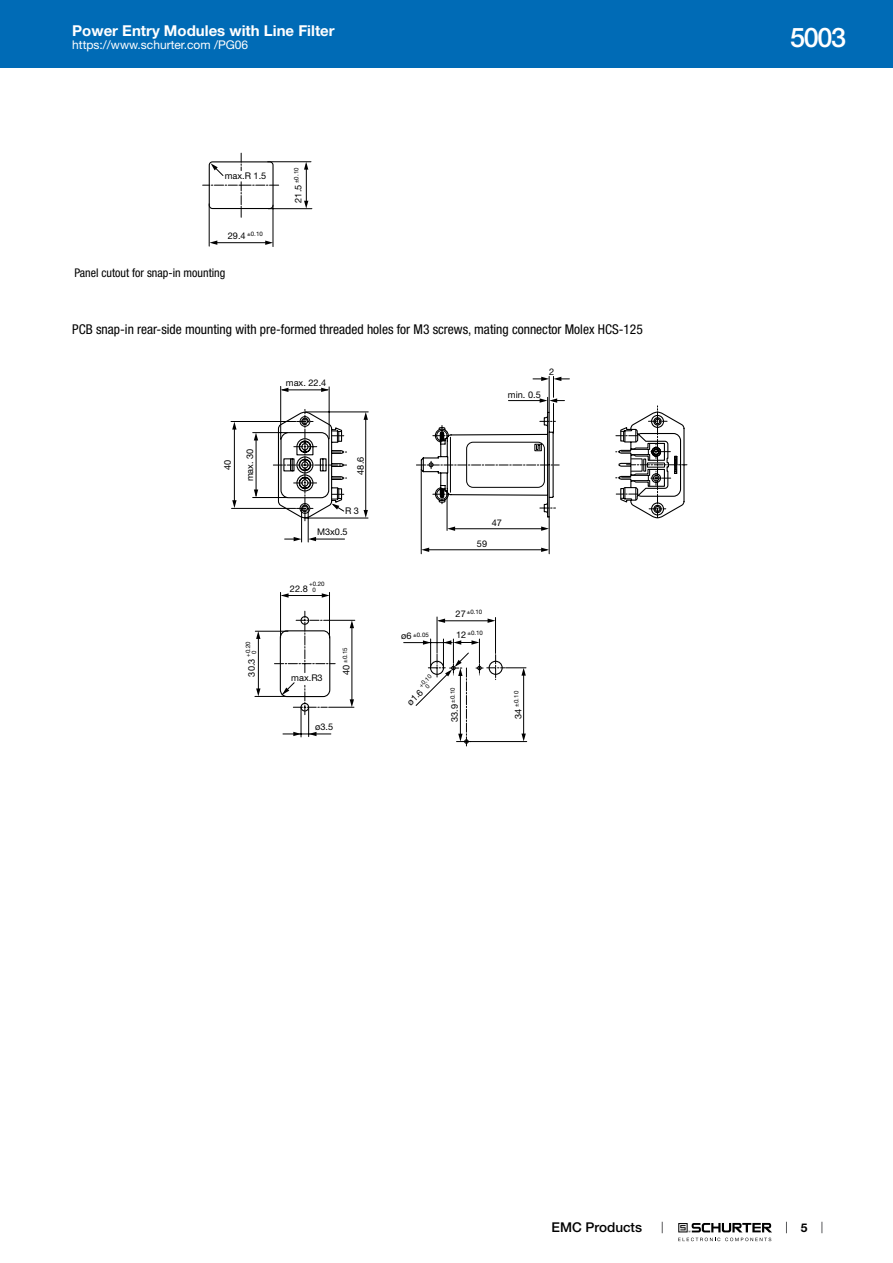
<style>
.page{position:relative;width:893px;height:1263px;background:#fff}
.page>*{position:absolute;margin:0;border:0;box-sizing:border-box;transform-origin:0 0}
.t1{font:500 27px "Helvetica Neue LT";color:#fff}
.t2{font:700 15px "Helvetica Neue LT";color:#fff}
.t3{font:condensed 13.5px "Helvetica Neue LT";color:#000}
.t4{font:500 13.5px "Helvetica Neue LT";color:#000}
.t5{font:12px "Helvetica Neue LT";color:#fff}
.t6{font:condensed 12px "Helvetica Neue LT";color:#000}
.t7{font:700 12px "Helvetica Neue LT";color:#000}
.t8{font:9.15px "Helvetica Neue LT";color:#000}
.t9{font:6.15px/6.1px "Helvetica Neue LT";color:#000}
.s1{font-size:9.15px}
</style>
<div class="page">
<svg style="left:678px;top:1223px;width:94px;height:18px"></svg>
<div style="left:0;top:0;width:893px;height:68px;background:#006bb6"></div>
<svg style="left:203px;top:153px;width:109px;height:94px"></svg>
<svg style="left:231px;top:386px;width:125px;height:351px"></svg>
<svg style="left:299px;top:376px;width:271px;height:178px"></svg>
<svg style="left:254px;top:489px;width:4px;height:8px"></svg>
<svg style="left:254px;top:433px;width:4px;height:7px"></svg>
<svg style="left:232px;top:500px;width:5px;height:8px"></svg>
<svg style="left:232px;top:422px;width:5px;height:8px"></svg>
<svg style="left:308px;top:537px;width:8px;height:4px"></svg>
<svg style="left:294px;top:537px;width:7px;height:4px"></svg>
<svg style="left:281px;top:388px;width:7px;height:4px"></svg>
<svg style="left:321px;top:388px;width:8px;height:4px"></svg>
<svg style="left:256px;top:688px;width:4px;height:8px"></svg>
<svg style="left:256px;top:631px;width:4px;height:8px"></svg>
<svg style="left:350px;top:699px;width:4px;height:8px"></svg>
<svg style="left:350px;top:620px;width:4px;height:8px"></svg>
<svg style="left:281px;top:593px;width:8px;height:5px"></svg>
<svg style="left:322px;top:593px;width:8px;height:5px"></svg>
<svg style="left:282px;top:685px;width:45px;height:30px"></svg>
<svg style="left:309px;top:732px;width:7px;height:4px"></svg>
<svg style="left:293px;top:732px;width:8px;height:4px"></svg>
<svg style="left:403px;top:617px;width:124px;height:129px"></svg>
<svg style="left:421px;top:548px;width:8px;height:4px"></svg>
<svg style="left:541px;top:548px;width:8px;height:4px"></svg>
<svg style="left:541px;top:377px;width:20px;height:4px"></svg>
<svg style="left:273px;top:398px;width:414px;height:133px"></svg>
<p class="t2" style="left:72px;top:21px;width:264px">Power Entry Modules with Line Filter</p>
<p class="t5" style="left:72px;top:38px;width:178px">https://www.schurter.com /PG06</p>
<p class="t8" style="left:225px;top:171px;width:43px">max.R 1.5</p>
<p class="t9" style="left:293px;top:183px;width:17px;rotate:-90deg">±0.10</p>
<p class="t9" style="left:228px;top:231px;width:37px"><span class="s1">29.4</span> ±0.10</p>
<p class="t6" style="left:74px;top:266px;width:152px">Panel cutout for snap-in mounting</p>
<p class="t8" style="left:293px;top:203px;width:19px;rotate:-90deg">21.5</p>
<p class="t3" style="left:72px;top:321px;width:572px">PCB snap-in rear-side mounting with pre-formed threaded holes for M3 screws, mating connector Molex HCS-125</p>
<p class="t8" style="left:286px;top:377px;width:42px">max. 22.4</p>
<p class="t8" style="left:245px;top:481px;width:34px;rotate:-90deg">max. 30</p>
<p class="t8" style="left:222px;top:470px;width:12px;rotate:-90deg">40</p>
<p class="t8" style="left:355px;top:475px;width:19px;rotate:-90deg">48.6</p>
<p class="t8" style="left:345px;top:506px;width:15px">R 3</p>
<p class="t8" style="left:317px;top:527px;width:32px">M3x0.5</p>
<p class="t9" style="left:312px;top:581px;width:14px;text-indent:-3px">+0.20<br>0</p>
<p class="t8" style="left:290px;top:583px;width:19px">22.8</p>
<p class="t9" style="left:245px;top:654px;width:14px;text-indent:-3px;rotate:-90deg">+0.20<br>0</p>
<p class="t9" style="left:342px;top:663px;width:17px;rotate:-90deg">±0.15</p>
<p class="t8" style="left:246px;top:676px;width:19px;rotate:-90deg">30.3</p>
<p class="t8" style="left:341px;top:675px;width:12px;rotate:-90deg">40</p>
<p class="t8" style="left:291px;top:672px;width:33px">max.R3</p>
<p class="t8" style="left:315px;top:721px;width:20px">ø3.5</p>
<p class="t8" style="left:508px;top:389px;width:34px">min. 0.5</p>
<p class="t8" style="left:549px;top:366px;width:7px">2</p>
<p class="t8" style="left:492px;top:517px;width:12px">47</p>
<p class="t8" style="left:477px;top:538px;width:12px">59</p>
<p class="t9" style="left:413px;top:631px;width:17px">±0.05</p>
<p class="t8" style="left:401px;top:630px;width:12px">ø6</p>
<p class="t9" style="left:421px;top:682px;width:13px;line-height:5.2px;text-indent:-4px;rotate:-45deg">+0.10<br>0</p>
<p class="t8" style="left:405px;top:700px;width:20px;rotate:-45deg">ø1.6</p>
<p class="t9" style="left:456px;top:609px;width:28px"><span class="s1">27</span> ±0.10</p>
<p class="t9" style="left:456px;top:630px;width:28px"><span class="s1">12</span> ±0.10</p>
<p class="t9" style="left:449px;top:722px;width:36px;rotate:-90deg"><span class="s1">33.9</span> ±0.10</p>
<p class="t9" style="left:513px;top:719px;width:29px;rotate:-90deg"><span class="s1">34</span> ±0.10</p>
<h1 class="t1" style="left:790px;top:21px;width:57px">5003</h1>
<p class="t4" style="left:552px;top:1219px;width:92px">EMC Products</p>
<p class="t7" style="left:801px;top:1220px;width:8px">5</p>
</div>
